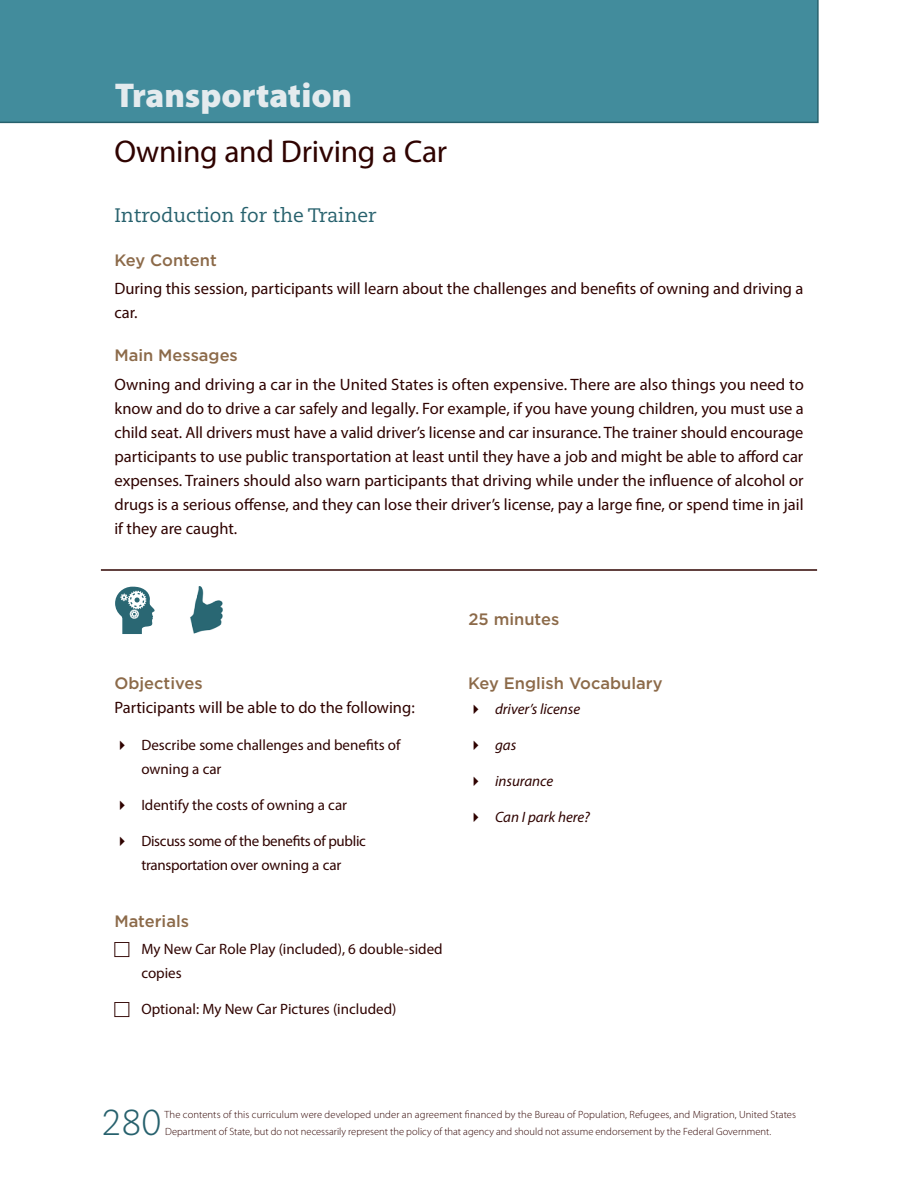
<style>
.page{position:relative;width:918px;height:1188px;background:#fff}
.page>*{position:absolute;margin:0;border:0;box-sizing:border-box;transform-origin:0 0}
.t1{font:300 36px "Caecilia LT Std";color:#27616d}
.t2{font:900 34.5px "Myriad Pro";letter-spacing:-.005em;color:#e4ebee}
.t3{font:31.5px "Myriad Pro";letter-spacing:-.01em;color:#2f0300}
.t4{font:19.5px "Caecilia LT Std";color:#27616d}
.t5{font:16.5px/24px "Myriad Pro";color:#2f0300}
.t6{font:500 16.5px "Gotham";color:#8c6a49}
.t7{font:15px/24px "Myriad Pro";color:#2f0300}
.t8{font:15px/24px "Myriad Pro";letter-spacing:-.02em;color:#2f0300}
.t9{font:italic 15px "Myriad Pro";color:#2f0300}
.t10{font:300 10.5px/16.5px "Myriad Pro";letter-spacing:.005em;color:#2f0300}
</style>
<div class="page">
<div style="left:0;top:0;width:819px;height:123px;background:#428c9c"></div>
<hr style="left:101px;top:569px;width:716px;height:2px;background:#2f0300">
<svg style="left:115px;top:587px;width:40px;height:47px"></svg>
<img style="left:190px;top:587px;width:33px;height:47px">
<h2 class="t2" style="left:115px;top:76px;width:239px">Transportation</h2>
<h3 class="t3" style="left:114px;top:132px;width:334px">Owning and Driving a Car</h3>
<p class="t4" style="left:114px;top:204px;width:264px">Introduction for the Trainer</p>
<p class="t6" style="left:114px;top:250px;width:104px">Key Content</p>
<p class="t5" style="left:114px;top:276px;width:691px">During this session, participants will learn about the challenges and benefits of owning and driving a car.</p>
<p class="t6" style="left:114px;top:346px;width:125px">Main Messages</p>
<p class="t5" style="left:114px;top:372px;width:691px;text-align:justify">Owning and driving a car in the United States is often expensive. There are also things you need to know and do to drive a car safely and legally. For example, if you have young children, you must use a child seat. All drivers must have a valid driver’s license and car insurance. The trainer should encourage participants to use public transportation at least until they have a job and might be able to afford car expenses. Trainers should also warn participants that driving while under the influence of alcohol or drugs is a serious offense, and they can lose their driver’s license, pay a large fine, or spend time in jail if they are caught.</p>
<p class="t6" style="left:114px;top:673px;width:90px">Objectives</p>
<p class="t5" style="left:114px;top:695px;width:302px">Participants will be able to do the following:</p>
<p class="t7" style="left:141px;top:733px;width:261px">Describe some challenges and benefits of owning a car</p>
<p class="t7" style="left:141px;top:793px;width:207px">Identify the costs of owning a car</p>
<p class="t8" style="left:141px;top:829px;width:226px">Discuss some of the benefits of public transportation over owning a car</p>
<p class="t6" style="left:114px;top:912px;width:76px">Materials</p>
<p class="t7" style="left:141px;top:937px;width:303px">My New Car Role Play (included), 6 double-sided copies</p>
<p class="t7" style="left:141px;top:997px;width:256px">Optional: My New Car Pictures (included)</p>
<p class="t6" style="left:468px;top:610px;width:92px">25 minutes</p>
<p class="t6" style="left:468px;top:673px;width:196px">Key English Vocabulary</p>
<p class="t9" style="left:495px;top:700px;width:87px">driver’s license</p>
<p class="t9" style="left:495px;top:736px;width:23px">gas</p>
<p class="t9" style="left:495px;top:772px;width:60px">insurance</p>
<p class="t9" style="left:495px;top:808px;width:97px">Can I park here?</p>
<h1 class="t1" style="left:102px;top:1102px;width:62px">280</h1>
<p class="t10" style="left:164px;top:1107px;width:633px">The contents of this curriculum were developed under an agreement financed by the Bureau of Population, Refugees, and Migration, United States<br>Department of State, but do not necessarily represent the policy of that agency and should not assume endorsement by the Federal Government.</p>
</div>
